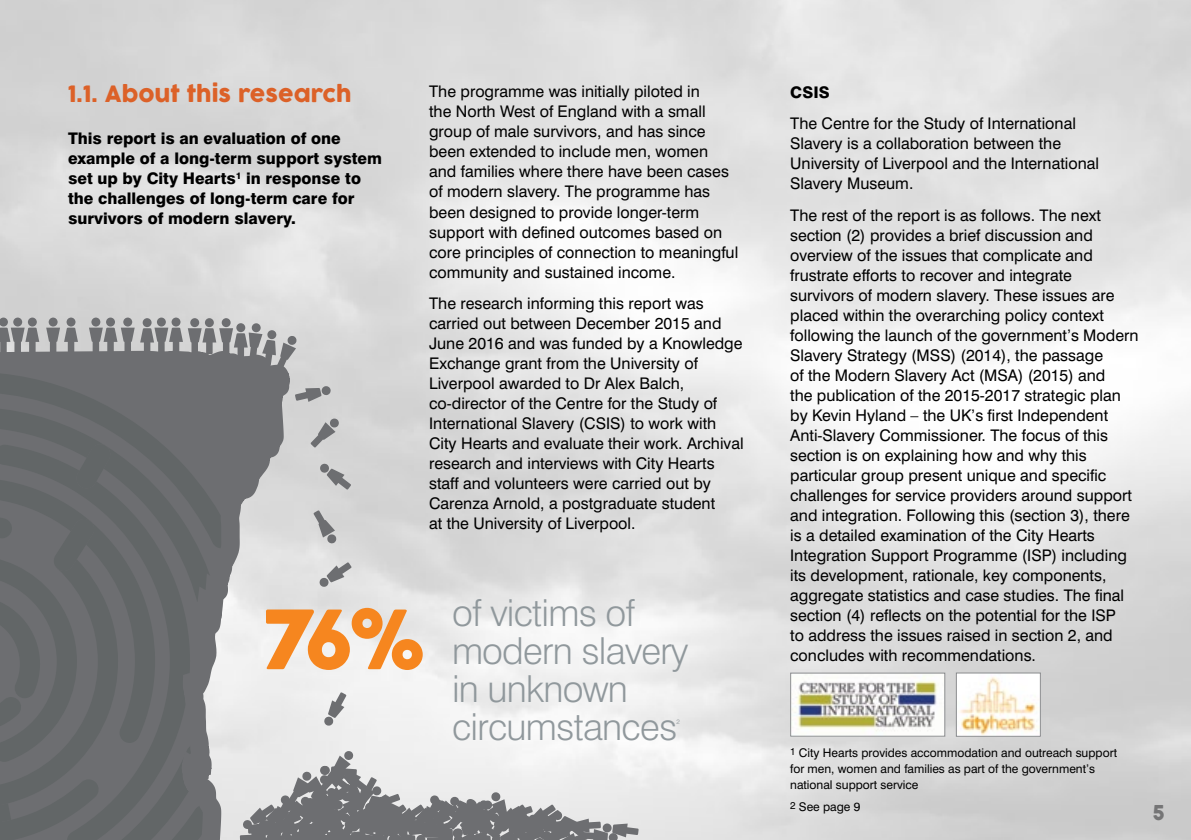
<style>
.page{position:relative;width:1191px;height:840px;background:#fff}
.page>*{position:absolute;margin:0;border:0;box-sizing:border-box;transform-origin:0 0}
.t1{font:80.2px "COCOGOOSE";color:#f6861f}
.t2{font:300 37.2px/38px "Swiss 721 BT";letter-spacing:-.02em;color:#90989c}
.t3{font:22px "COCOGOOSE";color:#dc6128}
.t4{font:20px "COCOGOOSE";color:#757576}
.t5{font:16px/20px "Swiss 721 BT";color:#000}
.t6{font:800 16px/20px "Swiss 721 BT";color:#000}
.t7{font:12px/16px "Swiss 721 BT";color:#000}
.t8{font:300 6.4px "Swiss 721 BT";color:#868f93}
</style>
<div class="page">
<div style="left:157px;top:317px;width:9px;height:9px;background:#6d6e71;border-radius:50%"></div>
<div style="left:172px;top:317px;width:8px;height:9px;background:#6d6e71;border-radius:50%"></div>
<div style="left:190px;top:318px;width:9px;height:9px;background:#6d6e71;border-radius:50%"></div>
<div style="left:205px;top:318px;width:9px;height:9px;background:#6d6e71;border-radius:50%"></div>
<div style="left:123px;top:317px;width:9px;height:9px;background:#6d6e71;border-radius:50%"></div>
<div style="left:143px;top:318px;width:9px;height:9px;background:#6d6e71;border-radius:50%"></div>
<div style="left:91px;top:317px;width:9px;height:9px;background:#6d6e71;border-radius:50%"></div>
<div style="left:106px;top:317px;width:9px;height:9px;background:#6d6e71;border-radius:50%"></div>
<svg style="left:295px;top:387px;width:26px;height:14px"></svg>
<svg style="left:321px;top:385px;width:10px;height:10px"></svg>
<svg style="left:310px;top:418px;width:29px;height:29px"></svg>
<svg style="left:313px;top:510px;width:24px;height:33px"></svg>
<svg style="left:319px;top:463px;width:32px;height:26px"></svg>
<svg style="left:319px;top:562px;width:32px;height:25px"></svg>
<svg style="left:324px;top:692px;width:22px;height:33px"></svg>
<svg style="left:290px;top:750px;width:348px;height:89px"></svg>
<svg style="left:251px;top:323px;width:10px;height:9px"></svg>
<div style="left:222px;top:318px;width:9px;height:9px;background:#6d6e71;border-radius:50%"></div>
<div style="left:13px;top:317px;width:9px;height:9px;background:#6d6e71;border-radius:50%"></div>
<div style="left:28px;top:317px;width:9px;height:9px;background:#6d6e71;border-radius:50%"></div>
<div style="left:49px;top:317px;width:9px;height:9px;background:#6d6e71;border-radius:50%"></div>
<svg style="left:46px;top:327px;width:32px;height:23px"></svg>
<div style="left:67px;top:317px;width:8px;height:9px;background:#6d6e71;border-radius:50%"></div>
<svg style="left:0;top:327px;width:39px;height:23px"></svg>
<div style="left:0;top:317px;width:8px;height:9px;background:#6d6e71;border-radius:50%"></div>
<svg style="left:89px;top:327px;width:208px;height:43px;background:#9e9fa0"></svg>
<div style="left:236px;top:323px;width:9px;height:9px;background:#6d6e71;border-radius:50%"></div>
<svg style="left:0;top:350px;width:290px;height:489px;background:#7d7f81"></svg>
<img style="left:792px;top:674px;width:151px;height:60px">
<div style="left:790px;top:672px;width:155px;height:64px;border:1px solid #8a8c8e"></div>
<img style="left:958px;top:674px;width:80px;height:60px">
<div style="left:956px;top:672px;width:84px;height:64px;border:1px solid #8a8c8e"></div>
<h3 class="t3" style="left:68px;top:77px;width:285px">1.1. About this research</h3>
<p class="t6" style="left:68px;top:128px;width:315px">This report is an evaluation of one example of a long-term support system set up by City Hearts<sup>1</sup> in response to the challenges of long-term care for survivors of modern slavery.</p>
<p class="t5" style="left:429px;top:81px;width:311px">The programme was initially piloted in<br>the North West of England with a small group of male survivors, and has since been extended to include men, women and families where there have been cases of modern slavery. The programme has been designed to provide longer-term support with defined outcomes based on core principles of connection to meaningful community and sustained income.</p>
<p class="t5" style="left:429px;top:293px;width:316px">The research informing this report was carried out between December 2015 and June 2016 and was funded by a Knowledge Exchange grant from the University of Liverpool awarded to Dr Alex Balch, co-director of the Centre for the Study of International Slavery (CSIS) to work with City Hearts and evaluate their work. Archival research and interviews with City Hearts staff and volunteers were carried out by Carenza Arnold, a postgraduate student<br>at the University of Liverpool.</p>
<h1 class="t1" style="left:262px;top:579px;width:164px">76%</h1>
<h2 class="t2" style="left:452px;top:593px;width:238px">of victims of modern slavery in unknown circumstances</h2>
<p class="t8" style="left:676px;top:717px;width:5px">2</p>
<p class="t6" style="left:790px;top:82px;width:41px">CSIS</p>
<p class="t5" style="left:790px;top:113px;width:310px">The Centre for the Study of International Slavery is a collaboration between the University of Liverpool and the International Slavery Museum.</p>
<p class="t5" style="left:790px;top:205px;width:350px">The rest of the report is as follows. The next section (2) provides a brief discussion and overview of the issues that complicate and frustrate efforts to recover and integrate survivors of modern slavery. These issues are placed within the overarching policy context following the launch of the government’s Modern Slavery Strategy (MSS) (2014), the passage<br>of the Modern Slavery Act (MSA) (2015) and<br>the publication of the 2015-2017 strategic plan by Kevin Hyland – the UK’s first Independent Anti-Slavery Commissioner. The focus of this section is on explaining how and why this particular group present unique and specific challenges for service providers around support and integration. Following this (section 3), there is a detailed examination of the City Hearts Integration Support Programme (ISP) including its development, rationale, key components, aggregate statistics and case studies. The final section (4) reflects on the potential for the ISP<br>to address the issues raised in section 2, and concludes with recommendations.</p>
<p class="t7" style="left:790px;top:744px;width:328px"><sup>1</sup> City Hearts provides accommodation and outreach support for men, women and families as part of the government’s national support service</p>
<p class="t7" style="left:790px;top:797px;width:72px"><sup>2</sup> See page 9</p>
<p class="t4" style="left:1152px;top:796px;width:14px">5</p>
</div>
